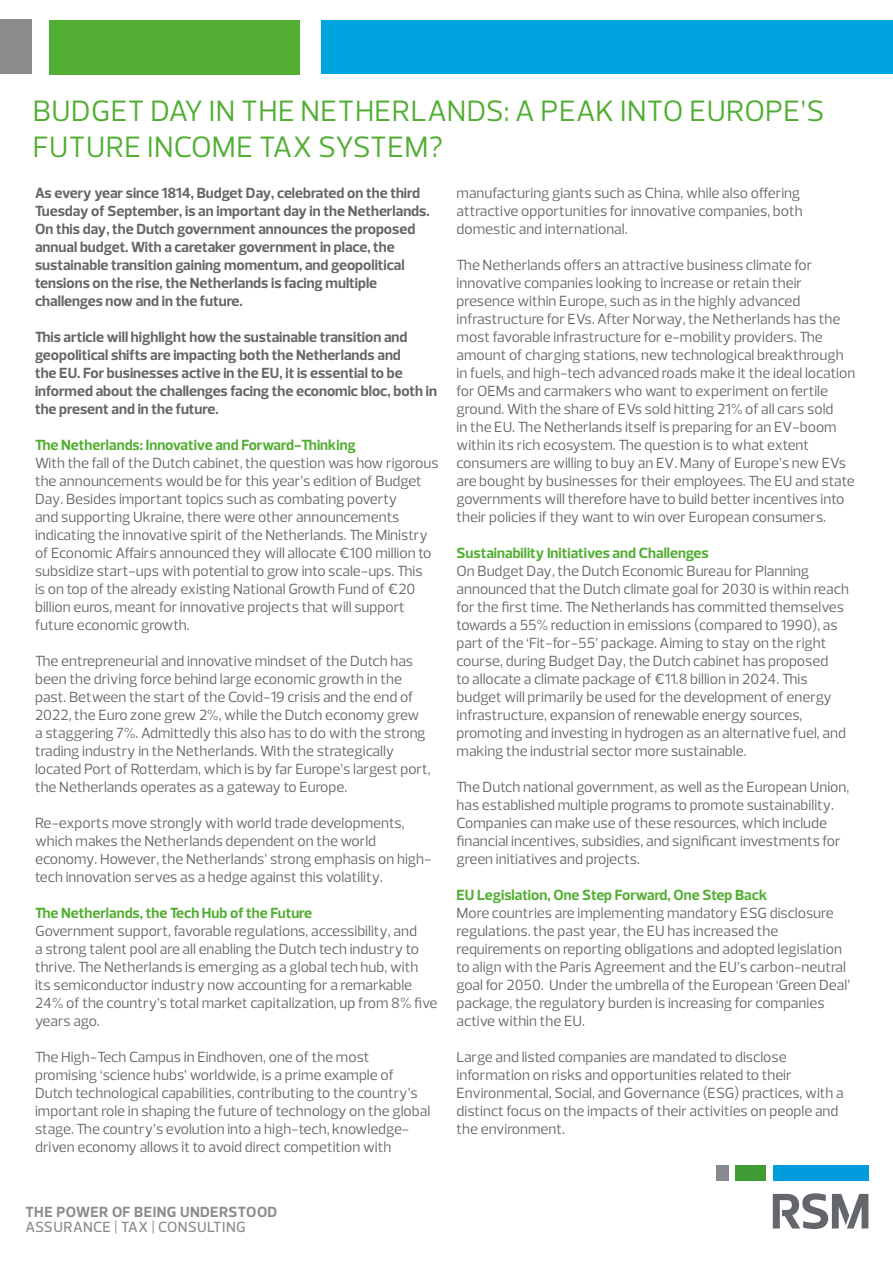
<style>
.page{position:relative;width:893px;height:1263px;background:#fff}
.page>*{position:absolute;margin:0;border:0;box-sizing:border-box;transform-origin:0 0}
.t1{font:30px/36px "Prelo";letter-spacing:.015em;color:#52ae32}
.t2{font:15px/18px "Prelo";color:#666665}
.t3{font:700 15px/18px "Prelo";color:#666665}
.t4{font:700 15px "Prelo";color:#52ae32}
.t5{font:700 15px "Prelo";letter-spacing:.03em;color:#8c8c8b}
.t6{font:500 15px "Prelo";letter-spacing:.02em;color:#8c8c8b}
</style>
<div class="page">
<div style="left:321px;top:20px;width:572px;height:54px;background:#00a5df"></div>
<div style="left:50px;top:20px;width:250px;height:54px;background:#52ae32"></div>
<div style="left:0;top:20px;width:31px;height:54px;background:#8c8c8b"></div>
<div style="left:773px;top:1165px;width:95px;height:16px;background:#009cde"></div>
<div style="left:717px;top:1165px;width:12px;height:16px;background:#888b8d"></div>
<div style="left:736px;top:1165px;width:30px;height:16px;background:#3f9c35"></div>
<svg style="left:773px;top:1193px;width:95px;height:36px"></svg>
<h1 class="t1" style="left:33px;top:93px;width:793px">BUDGET DAY IN THE NETHERLANDS: A PEAK INTO EUROPE’S<br>FUTURE INCOME TAX SYSTEM?</h1>
<p class="t3" style="left:35px;top:184px;width:396px">As every year since 1814, Budget Day, celebrated on the third Tuesday of September, is an important day in the Netherlands.<br>On this day, the Dutch government announces the proposed annual budget. With a caretaker government in place, the sustainable transition gaining momentum, and geopolitical tensions on the rise, the Netherlands is facing multiple challenges now and in the future.</p>
<p class="t3" style="left:35px;top:328px;width:403px">This article will highlight how the sustainable transition and geopolitical shifts are impacting both the Netherlands and<br>the EU. For businesses active in the EU, it is essential to be informed about the challenges facing the economic bloc, both in the present and in the future.</p>
<p class="t4" style="left:35px;top:436px;width:322px">The Netherlands: Innovative and Forward-Thinking</p>
<p class="t2" style="left:35px;top:454px;width:405px">With the fall of the Dutch cabinet, the question was how rigorous the announcements would be for this year’s edition of Budget Day. Besides important topics such as combating poverty<br>and supporting Ukraine, there were other announcements indicating the innovative spirit of the Netherlands. The Ministry of Economic Affairs announced they will allocate €100 million to subsidize start-ups with potential to grow into scale-ups. This<br>is on top of the already existing National Growth Fund of €20 billion euros, meant for innovative projects that will support future economic growth.</p>
<p class="t2" style="left:35px;top:652px;width:397px">The entrepreneurial and innovative mindset of the Dutch has been the driving force behind large economic growth in the past. Between the start of the Covid-19 crisis and the end of 2022, the Euro zone grew 2%, while the Dutch economy grew a staggering 7%. Admittedly this also has to do with the strong trading industry in the Netherlands. With the strategically located Port of Rotterdam, which is by far Europe’s largest port, the Netherlands operates as a gateway to Europe.</p>
<p class="t2" style="left:35px;top:814px;width:398px">Re-exports move strongly with world trade developments, which makes the Netherlands dependent on the world economy. However, the Netherlands’ strong emphasis on high&shy;tech innovation serves as a hedge against this volatility.</p>
<p class="t4" style="left:35px;top:904px;width:279px">The Netherlands, the Tech Hub of the Future</p>
<p class="t2" style="left:35px;top:922px;width:404px">Government support, favorable regulations, accessibility, and<br>a strong talent pool are all enabling the Dutch tech industry to thrive. The Netherlands is emerging as a global tech hub, with its semiconductor industry now accounting for a remarkable 24% of the country’s total market capitalization, up from 8% five years ago.</p>
<p class="t2" style="left:35px;top:1048px;width:397px">The High-Tech Campus in Eindhoven, one of the most promising ‘science hubs’ worldwide, is a prime example of Dutch technological capabilities, contributing to the country’s important role in shaping the future of technology on the global stage. The country’s evolution into a high-tech, knowledge&shy;driven economy allows it to avoid direct competition with</p>
<p class="t2" style="left:457px;top:184px;width:348px">manufacturing giants such as China, while also offering attractive opportunities for innovative companies, both domestic and international.</p>
<p class="t2" style="left:457px;top:256px;width:400px">The Netherlands offers an attractive business climate for innovative companies looking to increase or retain their presence within Europe, such as in the highly advanced infrastructure for EVs. After Norway, the Netherlands has the most favorable infrastructure for e-mobility providers. The amount of charging stations, new technological breakthrough in fuels, and high-tech advanced roads make it the ideal location for OEMs and carmakers who want to experiment on fertile ground. With the share of EVs sold hitting 21% of all cars sold<br>in the EU. The Netherlands itself is preparing for an EV-boom within its rich ecosystem. The question is to what extent consumers are willing to buy an EV. Many of Europe’s new EVs are bought by businesses for their employees. The EU and state governments will therefore have to build better incentives into their policies if they want to win over European consumers.</p>
<p class="t4" style="left:457px;top:544px;width:254px">Sustainability Initiatives and Challenges</p>
<p class="t2" style="left:457px;top:562px;width:394px">On Budget Day, the Dutch Economic Bureau for Planning announced that the Dutch climate goal for 2030 is within reach for the first time. The Netherlands has committed themselves towards a 55% reduction in emissions (compared to 1990), as part of the ‘Fit-for-55’ package. Aiming to stay on the right course, during Budget Day, the Dutch cabinet has proposed<br>to allocate a climate package of €11.8 billion in 2024. This budget will primarily be used for the development of energy infrastructure, expansion of renewable energy sources, promoting and investing in hydrogen as an alternative fuel, and making the industrial sector more sustainable.</p>
<p class="t2" style="left:457px;top:778px;width:394px">The Dutch national government, as well as the European Union, has established multiple programs to promote sustainability.<br>Companies can make use of these resources, which include financial incentives, subsidies, and significant investments for green initiatives and projects.</p>
<p class="t4" style="left:457px;top:886px;width:312px">EU Legislation, One Step Forward, One Step Back</p>
<p class="t2" style="left:457px;top:904px;width:395px">More countries are implementing mandatory ESG disclosure regulations. the past year, the EU has increased the requirements on reporting obligations and adopted legislation to align with the Paris Agreement and the EU’s carbon-neutral goal for 2050. Under the umbrella of the European ‘Green Deal’ package, the regulatory burden is increasing for companies active within the EU.</p>
<p class="t2" style="left:457px;top:1048px;width:389px">Large and listed companies are mandated to disclose information on risks and opportunities related to their Environmental, Social, and Governance (ESG) practices, with a distinct focus on the impacts of their activities on people and the environment.</p>
<p class="t5" style="left:25px;top:1203px;width:253px">THE POWER OF BEING UNDERSTOOD</p>
<p class="t6" style="left:25px;top:1218px;width:222px">ASSURANCE | TAX | CONSULTING</p>
</div>
